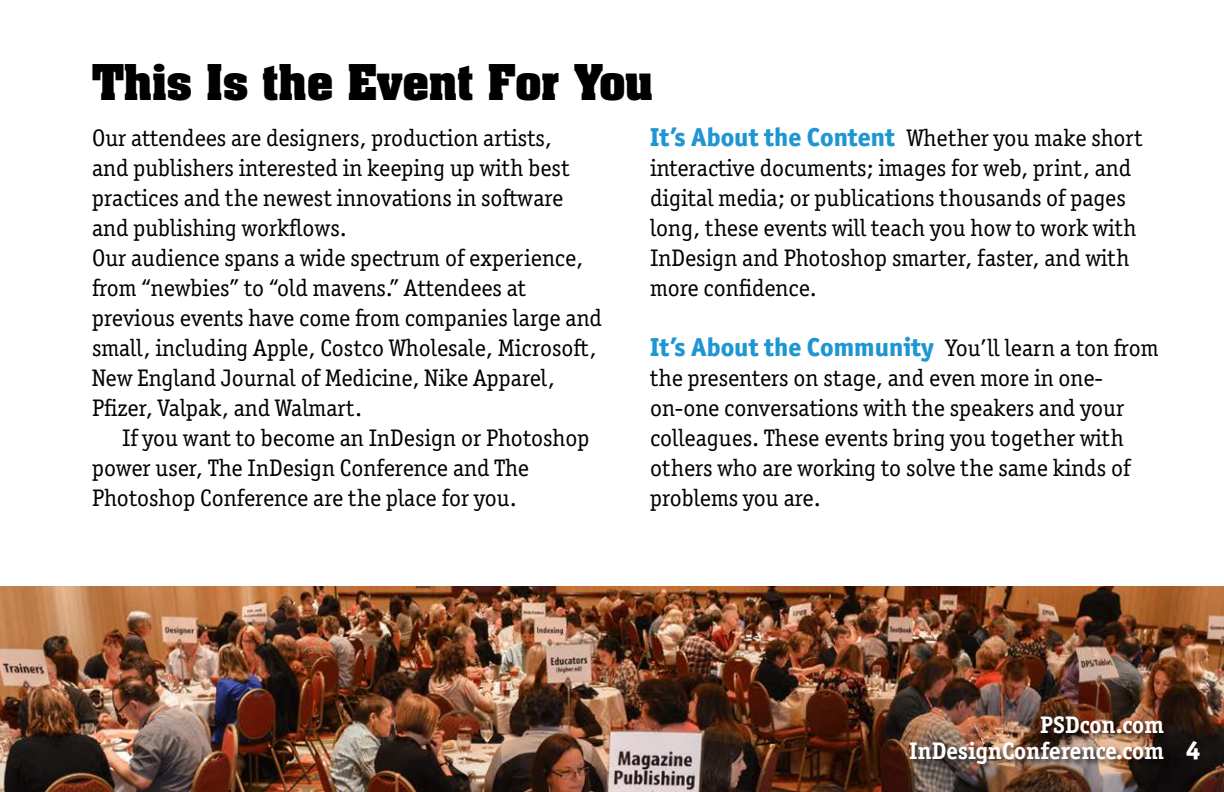
<style>
.page{position:relative;width:1224px;height:792px;background:#fff}
.page>*{position:absolute;margin:0;border:0;box-sizing:border-box;transform-origin:0 0}
.heading{font:700 42px "Aachen Std";color:#000}
.reason{font:800 26px "Officina Sans ITC Pro";color:#1e96d2}
.reason-2{font:24px/30px "Officina Serif ITC Pro";color:#000}
.t1{font:700 24px "Officina Serif ITC Pro";color:#fff}
.s1{font-family:"Officina Serif ITC Pro";font-weight:400;font-size:24px;color:#000}
.s2{font-family:"Officina Sans ITC Pro";font-weight:800;font-size:26px}
</style>
<div class="page">
<img style="left:0;top:586px;width:1224px;height:206px">
<div style="left:908px;top:715px;width:263px;height:56px;background:#000;opacity:.75"></div>
<p class="heading" style="left:92px;top:52px;width:563px">This Is the Event For You</p>
<p class="reason-2" style="left:92px;top:123px;width:479px">Our attendees are designers, production artists, and publishers interested in keeping up with best practices and the newest innovations in software and publishing workflows.</p>
<p class="reason-2" style="left:92px;top:243px;width:512px">Our audience spans a wide spectrum of experience, from “newbies” to “old mavens.” Attendees at previous events have come from companies large and small, including Apple, Costco Wholesale, Microsoft, New England Journal of Medicine, Nike Apparel, Pfizer, Valpak, and Walmart.</p>
<p class="reason-2" style="left:92px;top:423px;width:499px;text-indent:30px">If you want to become an InDesign or Photoshop power user, The InDesign Conference and The<br>Photoshop Conference are the place for you.</p>
<p class="reason" style="left:650px;top:121px;width:494px">It’s About the Content <span class="s1">Whether you make short</span></p>
<p class="reason-2" style="left:650px;top:153px;width:488px">interactive documents; images for web, print, and digital media; or publications thousands of pages long, these events will teach you how to work with InDesign and Photoshop smarter, faster, and with more confidence.</p>
<p class="reason" style="left:650px;top:331px;width:510px">It’s About the Community <span class="s1">You’ll learn a ton from</span></p>
<p class="reason-2" style="left:650px;top:363px;width:482px">the presenters on stage, and even more in one&shy;on-one conversations with the speakers and your colleagues. These events bring you together with others who are working to solve the same kinds of problems you are.</p>
<p class="t1" style="left:1040px;top:710px;width:126px">PSDcon.com</p>
<p class="t1" style="left:909px;top:736px;width:292px">InDesignConference.com <span class="s2">4</span></p>
</div>
